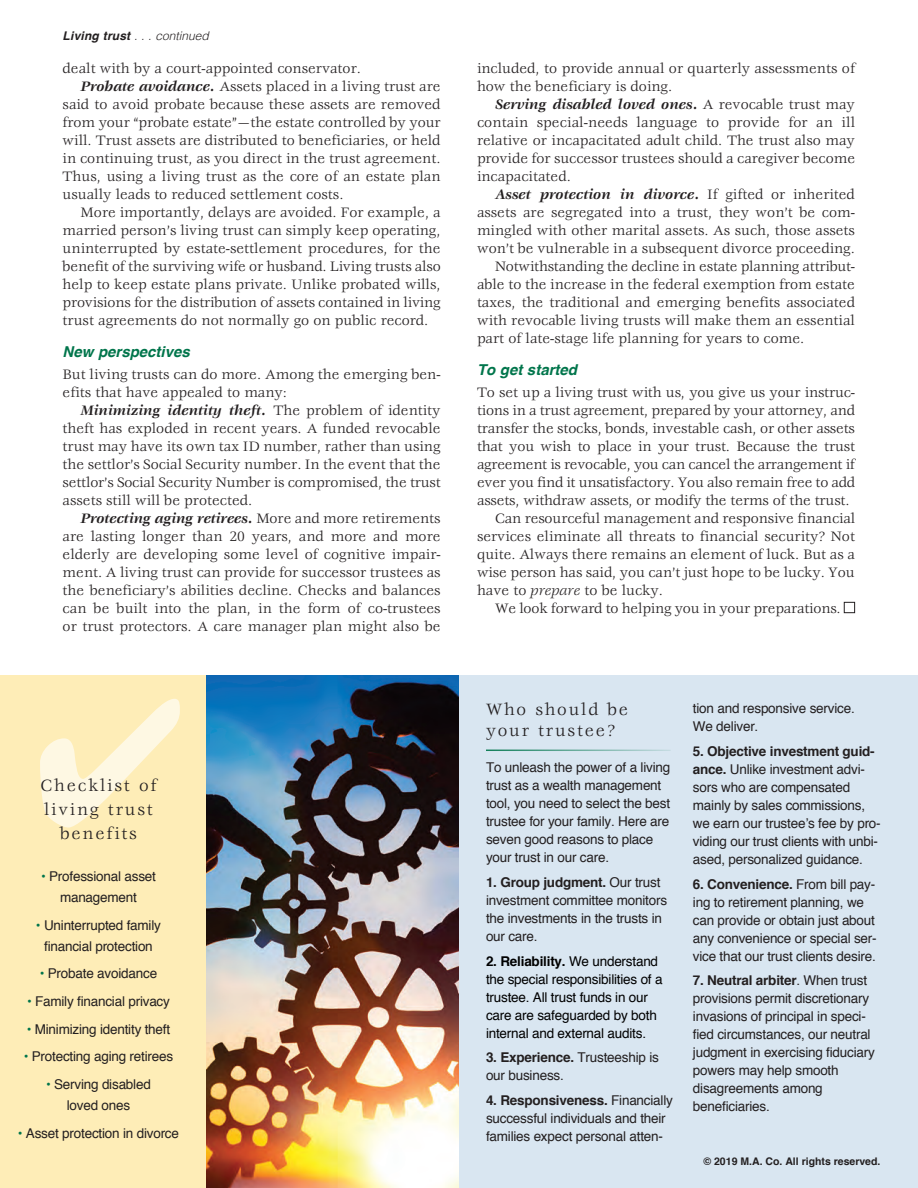
<style>
.page{position:relative;width:918px;height:1188px;background:#fff}
.page>*{position:absolute;margin:0;border:0;box-sizing:border-box;transform-origin:0 0}
.Box_Head{font:18px/21px "Veljovic";letter-spacing:.1em;color:#231f20}
.Body{font:15px/18px "Veljovic";color:#231f20;text-align:justify}
.Body_no_indent{font:15px/18px "Veljovic";color:#231f20}
.Color_subhead{font:italic 700 15px "Helvetica";color:#00754b}
.box_text{font:13.5px/18px "Helvetica";letter-spacing:-.015em;color:#231f20}
.box_text-2{font:13.5px/18px "Helvetica";letter-spacing:-.015em;color:#000}
.t1{font:italic 300 12px "Helvetica";color:#231f20}
.t2{font:700 10.5px "Helvetica";color:#231f20}
.s1{font-weight:700}
.s2{font-weight:700;font-style:italic}
.s3{color:#fff}
.s4{color:#00754b}
.s5{font-style:italic}
</style>
<div class="page">
<hr style="left:917px;top:0;width:1px;height:530px;background:#fed648">
<div style="left:362px;top:675px;width:556px;height:513px;background:#d9e6f1"></div>
<img style="left:205px;top:675px;width:254px;height:513px">
<hr style="left:486px;top:750px;width:185px;height:1px;background:#00754b">
<div style="left:0;top:675px;width:205px;height:513px;background:#feedb7"></div>
<div style="left:844px;top:602px;width:11px;height:11px;border:1px solid #231f20"></div>
<p class="t1" style="left:63px;top:26px;width:148px"><span class="s1">Living trust</span> . . . continued</p>
<p class="Body" style="left:63px;top:60px;width:300px">dealt with by a court-appointed conservator.</p>
<p class="Body" style="left:63px;top:78px;width:380px;text-indent:18px"><span class="s2">Probate avoidance.</span> Assets placed in a living trust are said to avoid probate because these assets are removed from your “probate estate”—the estate controlled by your will. Trust assets are distributed to beneficiaries, or held in continuing trust, as you direct in the trust agreement.<br>Thus, using a living trust as the core of an estate plan usually leads to reduced settlement costs.</p>
<p class="Body" style="left:63px;top:204px;width:380px;text-indent:18px">More importantly, delays are avoided. For example, a married person’s living trust can simply keep operating, uninterrupted by estate-settlement procedures, for the benefit of the surviving wife or husband. Living trusts also help to keep estate plans private. Unlike probated wills, provisions for the distribution of assets contained in living trust agreements do not normally go on public record.</p>
<p class="Color_subhead" style="left:63px;top:339px;width:129px">New perspectives</p>
<p class="Body_no_indent" style="left:63px;top:366px;width:380px">But living trusts can do more. Among the emerging ben&shy;efits that have appealed to many:</p>
<p class="Body" style="left:63px;top:402px;width:380px;text-indent:18px"><span class="s2">Minimizing identity theft.</span> The problem of identity theft has exploded in recent years. A funded revocable trust may have its own tax ID number, rather than using the settlor’s Social Security number. In the event that the settlor’s Social Security Number is compromised, the trust assets still will be protected.</p>
<p class="Body" style="left:63px;top:510px;width:380px;text-indent:18px"><span class="s2">Protecting aging retirees.</span> More and more retirements are lasting longer than 20 years, and more and more elderly are developing some level of cognitive impair&shy;ment. A living trust can provide for successor trustees as the beneficiary’s abilities decline. Checks and balances can be built into the plan, in the form of co-trustees or trust protectors. A care manager plan might also be</p>
<p class="Box_Head" style="left:34px;top:776px;width:154px"><span class="s3">✔</span>Checklist of</p>
<p class="Box_Head" style="left:44px;top:800px;width:110px">living trust</p>
<p class="Box_Head" style="left:60px;top:824px;width:78px">benefits</p>
<p class="box_text" style="left:41px;top:866px;width:116px;line-height:21px;text-align:center"><span class="s4">•</span> Professional asset management</p>
<p class="box_text" style="left:36px;top:915px;width:127px;line-height:21px;text-align:center"><span class="s4">•</span> Uninterrupted family financial protection</p>
<p class="box_text" style="left:40px;top:965px;width:119px"><span class="s4">•</span> Probate avoidance</p>
<p class="box_text" style="left:27px;top:993px;width:144px"><span class="s4">•</span> Family financial privacy</p>
<p class="box_text" style="left:27px;top:1020px;width:145px"><span class="s4">•</span> Minimizing identity theft</p>
<p class="box_text" style="left:24px;top:1048px;width:151px"><span class="s4">•</span> Protecting aging retirees</p>
<p class="box_text" style="left:46px;top:1074px;width:106px;line-height:21px;text-align:center"><span class="s4">•</span> Serving disabled loved ones</p>
<p class="box_text" style="left:18px;top:1124px;width:163px"><span class="s4">•</span> Asset protection in divorce</p>
<p class="Body" style="left:477px;top:60px;width:380px">included, to provide annual or quarterly assessments of how the beneficiary is doing.</p>
<p class="Body" style="left:477px;top:96px;width:380px;text-indent:18px"><span class="s2">Serving disabled loved ones.</span> A revocable trust may contain special-needs language to provide for an ill relative or incapacitated adult child. The trust also may provide for successor trustees should a caregiver become incapacitated.</p>
<p class="Body" style="left:477px;top:186px;width:380px;text-indent:18px"><span class="s2">Asset protection in divorce.</span> If gifted or inherited assets are segregated into a trust, they won’t be com&shy;mingled with other marital assets. As such, those assets won’t be vulnerable in a subsequent divorce proceeding.</p>
<p class="Body" style="left:477px;top:258px;width:380px;text-indent:18px">Notwithstanding the decline in estate planning attribut&shy;able to the increase in the federal exemption from estate taxes, the traditional and emerging benefits associated with revocable living trusts will make them an essential part of late-stage life planning for years to come.</p>
<p class="Color_subhead" style="left:477px;top:357px;width:102px">To get started</p>
<p class="Body_no_indent" style="left:477px;top:384px;width:380px;text-align:justify">To set up a living trust with us, you give us your instruc&shy;tions in a trust agreement, prepared by your attorney, and transfer the stocks, bonds, investable cash, or other assets that you wish to place in your trust. Because the trust agreement is revocable, you can cancel the arrangement if ever you find it unsatisfactory. You also remain free to add assets, withdraw assets, or modify the terms of the trust.</p>
<p class="Body" style="left:477px;top:510px;width:380px;text-indent:18px">Can resourceful management and responsive financial services eliminate all threats to financial security? Not quite. Always there remains an element of luck. But as a wise person has said, you can’t just hope to be lucky. You have to <span class="s5">prepare</span> to be lucky.</p>
<p class="Body" style="left:495px;top:600px;width:347px">We look forward to helping you in your preparations.</p>
<p class="Box_Head" style="left:486px;top:700px;width:144px">Who should be your trustee?</p>
<p class="box_text" style="left:486px;top:759px;width:186px">To unleash the power of a living trust as a wealth management tool, you need to select the best trustee for your family. Here are seven good reasons to place your trust in our care.</p>
<p class="box_text" style="left:486px;top:874px;width:183px"><span class="s1">1. Group judgment.</span> Our trust investment committee monitors the investments in the trusts in our care.</p>
<p class="box_text-2" style="left:486px;top:952px;width:178px"><span class="s1">2. Reliability.</span> We understand the special responsibilities of a trustee. All trust funds in our care are safeguarded by both internal and external audits.</p>
<p class="box_text" style="left:486px;top:1049px;width:174px"><span class="s1">3. Experience.</span> Trusteeship is our business.</p>
<p class="box_text" style="left:486px;top:1092px;width:188px"><span class="s1">4. Responsiveness.</span> Financially successful individuals and their families expect personal atten-</p>
<p class="box_text" style="left:693px;top:700px;width:163px">tion and responsive service.<br>We deliver.</p>
<p class="box_text" style="left:693px;top:743px;width:189px"><span class="s1">5. Objective investment guid&shy;ance.</span> Unlike investment advi&shy;sors who are compensated mainly by sales commissions, we earn our trustee’s fee by pro&shy;viding our trust clients with unbi&shy;ased, personalized guidance.</p>
<p class="box_text" style="left:693px;top:875px;width:185px"><span class="s1">6. Convenience.</span> From bill pay&shy;ing to retirement planning, we can provide or obtain just about any convenience or special ser&shy;vice that our trust clients desire.</p>
<p class="box_text" style="left:693px;top:972px;width:184px"><span class="s1">7. Neutral arbiter</span>. When trust provisions permit discretionary invasions of principal in speci&shy;fied circumstances, our neutral judgment in exercising fiduciary powers may help smooth disagreements among beneficiaries.</p>
<p class="t2" style="left:704px;top:1153px;width:178px">© 2019 M.A. Co. All rights reserved.</p>
</div>
